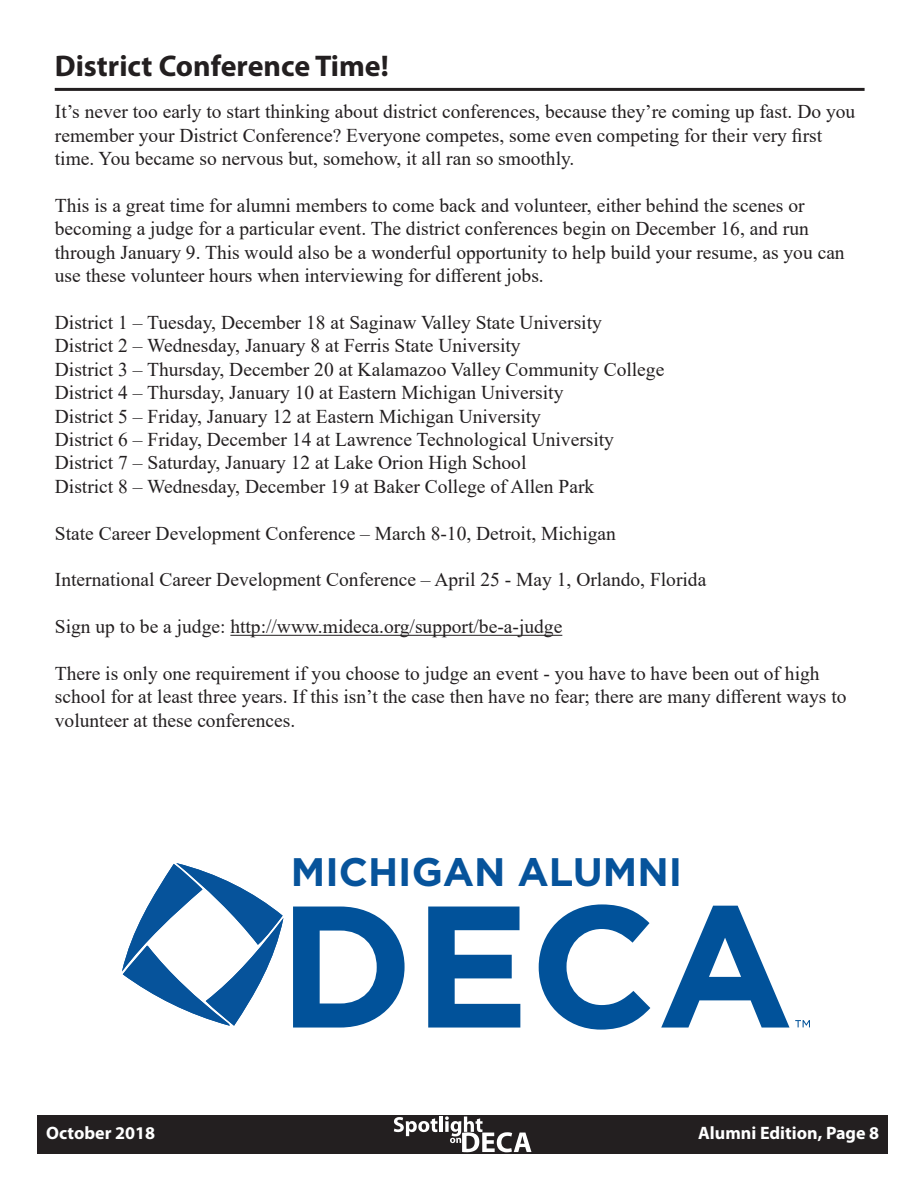
<style>
.page{position:relative;width:918px;height:1188px;background:#fff}
.page>*{position:absolute;margin:0;border:0;box-sizing:border-box;transform-origin:0 0}
.t1{font:700 39.75px "Gotham";color:#06539b}
.t2{font:700 30px "Myriad Pro";color:#231f20}
.t3{font:19.5px/23.4px "Times New Roman";color:#231f20}
.t4{font:700 18px "Myriad Pro";color:#fff}
</style>
<div class="page">
<div style="left:37px;top:1115px;width:851px;height:39px;background:#231f20"></div>
<svg style="left:394px;top:1117px;width:43px;height:19px"></svg>
<hr style="left:439px;top:1117px;width:4px;height:15px;background:#fff">
<svg style="left:445px;top:1116px;width:86px;height:36px"></svg>
<hr style="left:55px;top:88px;width:810px;height:3px;background:#231f20">
<hr style="left:230px;top:635px;width:332px;height:1px;background:#231f20">
<svg style="left:283px;top:904px;width:507px;height:126px"></svg>
<svg style="left:795px;top:1020px;width:15px;height:7px"></svg>
<svg style="left:122px;top:863px;width:161px;height:163px"></svg>
<p class="t2" style="left:55px;top:47px;width:336px">District Conference Time!</p>
<p class="t3" style="left:55px;top:100px;width:802px">It’s never too early to start thinking about district conferences, because they’re coming up fast. Do you remember your District Conference? Everyone competes, some even competing for their very first time. You became so nervous but, somehow, it all ran so smoothly.</p>
<p class="t3" style="left:55px;top:193px;width:751px">This is a great time for alumni members to come back and volunteer, either behind the scenes or</p>
<p class="t3" style="left:55px;top:217px;width:791px">becoming a judge for a particular event. The district conferences begin on December 16, and run through January 9. This would also be a wonderful opportunity to help build your resume, as you can use these volunteer hours when interviewing for different jobs.</p>
<p class="t3" style="left:55px;top:310px;width:549px">District 1 – Tuesday, December 18 at Saginaw Valley State University</p>
<p class="t3" style="left:55px;top:334px;width:467px">District 2 – Wednesday, January 8 at Ferris State University</p>
<p class="t3" style="left:55px;top:357px;width:611px">District 3 – Thursday, December 20 at Kalamazoo Valley Community College</p>
<p class="t3" style="left:55px;top:380px;width:510px">District 4 – Thursday, January 10 at Eastern Michigan University</p>
<p class="t3" style="left:55px;top:404px;width:488px">District 5 – Friday, January 12 at Eastern Michigan University</p>
<p class="t3" style="left:55px;top:427px;width:561px">District 6 – Friday, December 14 at Lawrence Technological University</p>
<p class="t3" style="left:55px;top:451px;width:473px">District 7 – Saturday, January 12 at Lake Orion High School</p>
<p class="t3" style="left:55px;top:474px;width:541px">District 8 – Wednesday, December 19 at Baker College of Allen Park</p>
<p class="t3" style="left:55px;top:521px;width:563px">State Career Development Conference – March 8-10, Detroit, Michigan</p>
<p class="t3" style="left:55px;top:568px;width:653px">International Career Development Conference – April 25 - May 1, Orlando, Florida</p>
<p class="t3" style="left:55px;top:614px;width:509px">Sign up to be a judge: http://www.mideca.org/support/be-a-judge</p>
<p class="t3" style="left:55px;top:661px;width:793px">There is only one requirement if you choose to judge an event - you have to have been out of high school for at least three years. If this isn’t the case then have no fear; there are many different ways to volunteer at these conferences.</p>
<p class="t1" style="left:291px;top:849px;width:393px">MICHIGAN ALUMNI</p>
<p class="t4" style="left:46px;top:1121px;width:110px">October 2018</p>
<p class="t4" style="left:698px;top:1121px;width:183px">Alumni Edition, Page 8</p>
</div>
